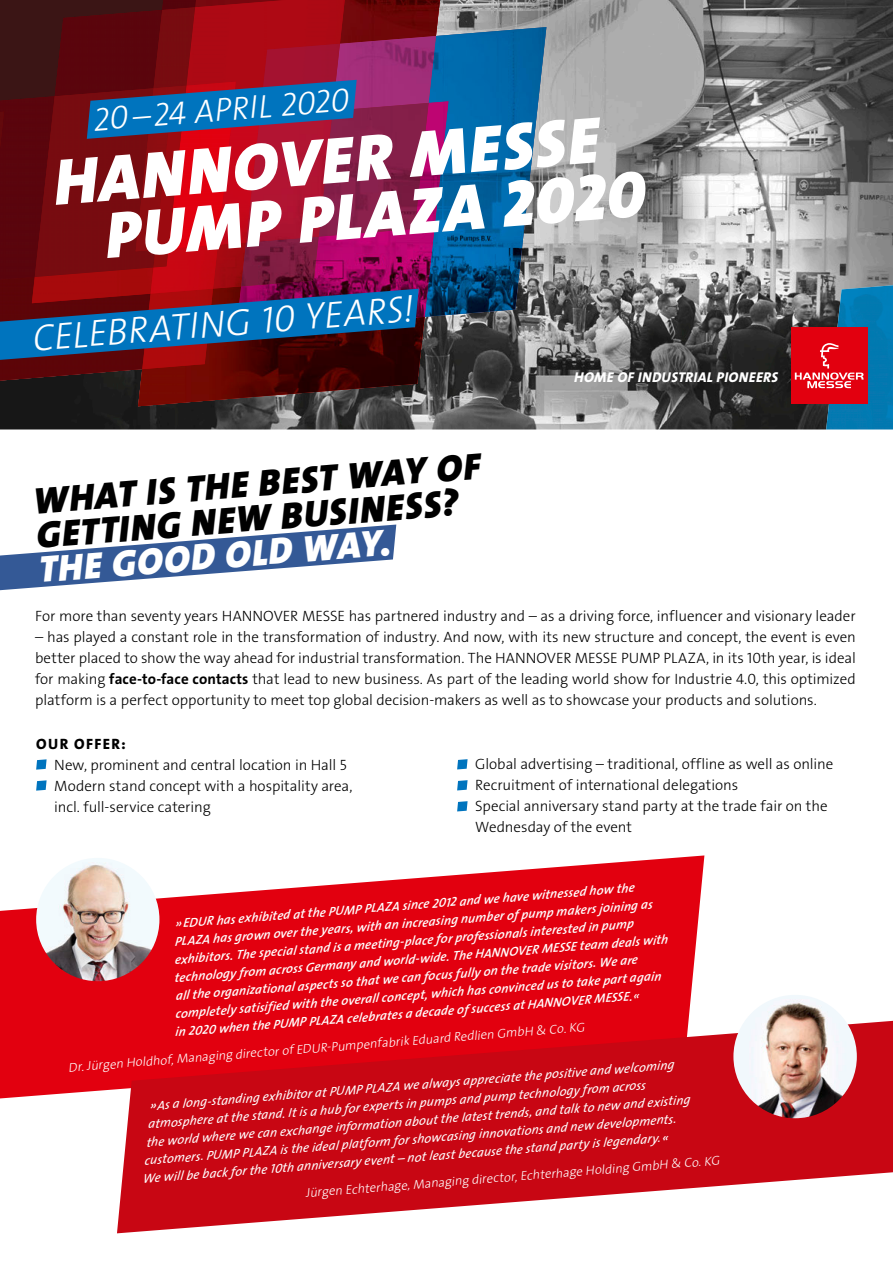
<style>
.page{position:relative;width:893px;height:1263px;background:#fff}
.page>*{position:absolute;margin:0;border:0;box-sizing:border-box;transform-origin:0 0}
.t1{font:66px/56.7px "The Sans LP9 Black IT";color:#fff}
.t2{font:37.5px/34.3px "The Sans LP9 Black IT";color:#000}
.t3{font:37.5px "The Sans LP3 Lig IT";color:#fff}
.t4{font:37.5px "The Sans LP9 Black IT";color:#fff}
.t5{font:33px "The Sans LP3 Lig IT";color:#fff}
.t6{font:15px/21px "The Sans LP3 Lig";letter-spacing:-.005em;color:#000}
.t7{font:15px "The Sans LP8 Ex Bld";letter-spacing:.095em;color:#000}
.t8{font:14.25px "The Sans LP8 Ex Bld IT";letter-spacing:.025em;color:#fff}
.t9{font:italic 12.75px "The Sans LP6 Se Bld IT";color:#fff}
.t10{font:italic 12.75px "The Sans LP5 Plain IT";color:#fff}
.t11{font:italic 12.75px "The Sans LP3 Lig";color:#fff}
.s1{font-family:"The Sans LP7 Bld"}
.s2{font-family:"The Sans LP6 Se Bld IT"}
</style>
<div class="page">
<img style="left:0;top:0;width:893px;height:429px">
<svg style="left:36px;top:759px;width:11px;height:11px"></svg>
<svg style="left:36px;top:780px;width:11px;height:11px"></svg>
<svg style="left:457px;top:759px;width:11px;height:10px"></svg>
<svg style="left:457px;top:780px;width:11px;height:10px"></svg>
<svg style="left:457px;top:801px;width:11px;height:10px"></svg>
<svg style="left:0;top:524px;width:396px;height:66px"></svg>
<svg style="left:0;top:855px;width:704px;height:243px;fill:#e2000f"></svg>
<svg style="left:117px;top:1021px;width:776px;height:212px;fill:#c80613"></svg>
<img style="left:36px;top:858px;width:123px;height:123px;border-radius:62px">
<img style="left:733px;top:995px;width:124px;height:123px;border-radius:62px">
<img style="left:826px;top:285px;width:67px;height:144px">
<div style="left:791px;top:327px;width:76px;height:77px;background:#e2000f"></div>
<svg style="left:795px;top:343px;width:69px;height:45px"></svg>
<svg style="left:0;top:0;width:546px;height:406px;background:#5f2c49"></svg>
<svg style="left:634px;top:994px;width:5px;height:5px"></svg>
<svg style="left:663px;top:1136px;width:5px;height:5px"></svg>
<h3 class="t5" style="left:92px;top:97px;width:258px;rotate:-4deg">20 –24 APRIL 2020</h3>
<h1 class="t1" style="left:99px;top:150px;width:543px;text-indent:-48px;rotate:-4deg">HANNOVER MESSE<br>PUMP PLAZA 2020</h1>
<h2 class="t3" style="left:31px;top:316px;width:384px;rotate:-5deg">CELEBRATING 10 YEARS!</h2>
<h2 class="t2" style="left:32px;top:486px;width:450px;rotate:-5deg">WHAT IS THE BEST WAY OF<br>GETTING NEW BUSINESS?</h2>
<h2 class="t4" style="left:37px;top:546px;width:355px;rotate:-5deg">THE GOOD OLD WAY.</h2>
<p class="t8" style="left:574px;top:368px;width:205px">HOME OF INDUSTRIAL PIONEERS</p>
<p class="t6" style="left:35px;top:606px;width:822px">For more than seventy years HANNOVER MESSE has partnered industry and – as a driving force, influencer and visionary leader</p>
<p class="t6" style="left:35px;top:627px;width:822px;text-align:justify">– has played a constant role in the transformation of industry. And now, with its new structure and concept, the event is even better placed to show the way ahead for industrial transformation. The HANNOVER MESSE PUMP PLAZA, in its 10th year, is ideal for making <span class="s1">face-to-face contacts</span> that lead to new business. As part of the leading world show for Industrie 4.0, this optimized platform is a perfect opportunity to meet top global decision-makers as well as to showcase your products and solutions.</p>
<p class="t7" style="left:36px;top:734px;width:91px">OUR OFFER:</p>
<p class="t6" style="left:54px;top:754px;width:300px">New, prominent and central location in Hall 5<br>Modern stand concept with a hospitality area, incl. full-service catering</p>
<p class="t6" style="left:475px;top:754px;width:360px">Global advertising – traditional, offline as well as online Recruitment of international delegations<br>Special anniversary stand party at the trade fair on the Wednesday of the event</p>
<p class="t9" style="left:174px;top:913px;width:462px;rotate:-4deg">»EDUR has exhibited at the PUMP PLAZA since 2012 and we have witnessed how the</p>
<p class="t9" style="left:174px;top:931px;width:480px;rotate:-4deg">PLAZA has grown over the years, with an increasing number of pump makers joining as</p>
<p class="t9" style="left:174px;top:950px;width:462px;rotate:-4deg">exhibitors. The special stand is a meeting-place for professionals interested in pump</p>
<p class="t9" style="left:173px;top:968px;width:497px;rotate:-4deg">technology from across Germany and world-wide. The HANNOVER MESSE team deals with</p>
<p class="t9" style="left:175px;top:986px;width:465px;rotate:-4deg">all the organizational aspects so that we can focus fully on the trade visitors. We are</p>
<p class="t9" style="left:174px;top:1004px;width:489px;rotate:-4deg">completely satisified with the overall concept, which has convinced us to take part again</p>
<p class="t9" style="left:174px;top:1022px;width:460px;rotate:-4deg">in 2020 when the PUMP PLAZA celebrates a decade of success at HANNOVER MESSE.</p>
<p class="t11" style="left:68px;top:1057px;width:519px;rotate:-4deg">Dr. Jürgen Holdhof, Managing director of EDUR-Pumpenfabrik Eduard Redlien GmbH &amp; Co. KG</p>
<p class="t10" style="left:149px;top:1095px;width:527px;rotate:-4deg"><span class="s2">»</span>As a long-standing exhibitor at PUMP PLAZA we always appreciate the positive and welcoming</p>
<p class="t10" style="left:147px;top:1114px;width:501px;rotate:-4deg">atmosphere at the stand. It is a hub for experts in pumps and pump technology from across</p>
<p class="t10" style="left:145px;top:1132px;width:547px;rotate:-4deg">the world where we can exchange information about the latest trends, and talk to new and existing</p>
<p class="t10" style="left:144px;top:1150px;width:535px;rotate:-4deg">customers. PUMP PLAZA is the ideal platform for showcasing innovations and new developments.</p>
<p class="t10" style="left:142px;top:1168px;width:521px;rotate:-4deg">We will be back for the 10th anniversary event – not least because the stand party is legendary.</p>
<p class="t11" style="left:305px;top:1183px;width:417px;rotate:-4deg">Jürgen Echterhage, Managing director, Echterhage Holding GmbH &amp; Co. KG</p>
</div>
